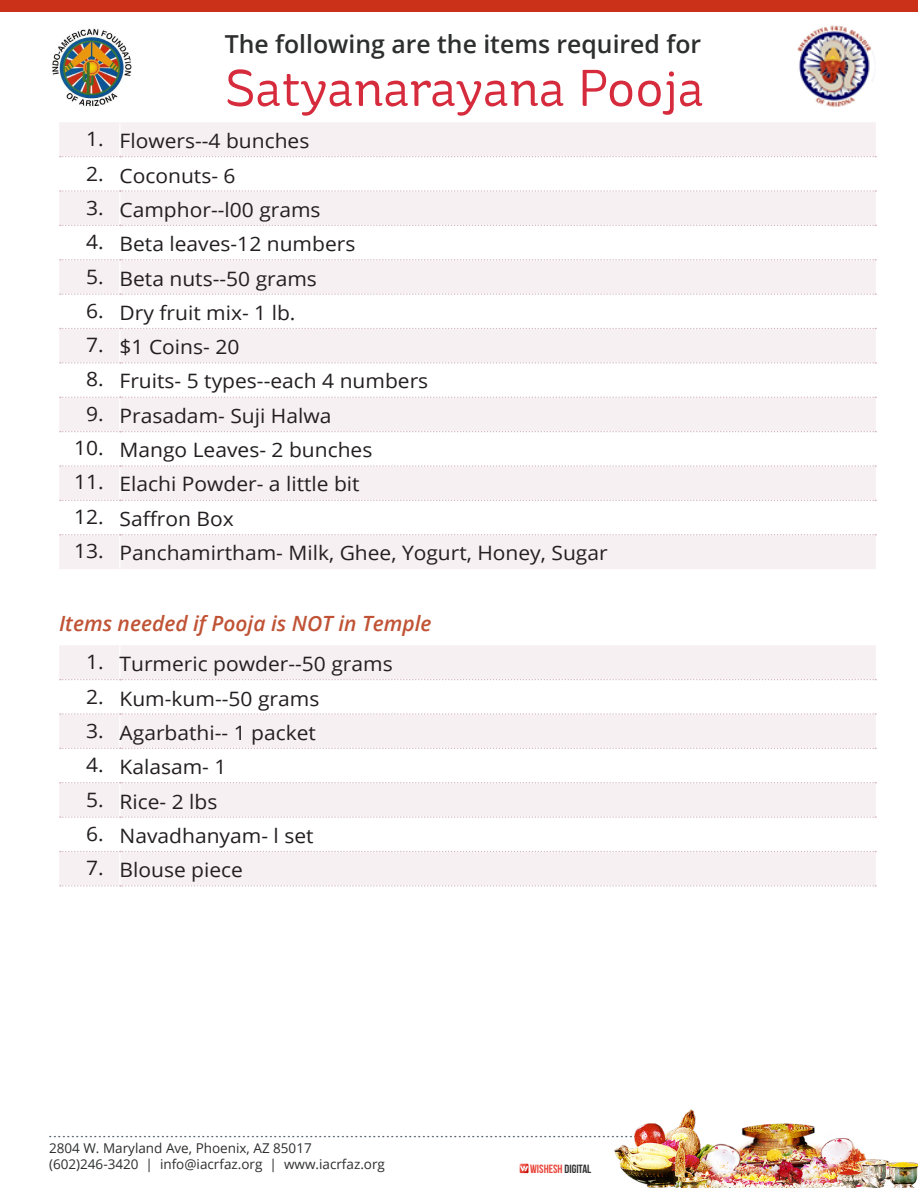
<style>
.page{position:relative;width:918px;height:1188px;background:#fff}
.page>*{position:absolute;margin:0;border:0;box-sizing:border-box;transform-origin:0 0}
.t1{font:51.6px "St Ryde";color:#d62b3d}
.t2{font:600 24.75px "Open Sans";color:#2d2e2e}
.t3{font:italic 600 21px "Open Sans";color:#c05335}
.t4{font:19.8px "Open Sans";color:#231f20;scale:1.06 1}
.t5{font:18px "Times New Roman";color:#4f5862}
.t6{font:13.5px "Open Sans";color:#2d2e2e}
.t7{font:12px "Bebas Neue";color:#e8453a}
.s1{color:#2d2e2e}
</style>
<div class="page">
<img style="left:797px;top:25px;width:77px;height:82px">
<img style="left:52px;top:28px;width:80px;height:79px">
<div style="left:0;top:0;width:918px;height:12px;background:#cb3119"></div>
<svg style="left:520px;top:1164px;width:9px;height:9px"></svg>
<img style="left:614px;top:1109px;width:304px;height:79px">
<svg style="left:59px;top:122px;width:817px;height:241px;fill:#f7f0f3"></svg>
<svg style="left:59px;top:397px;width:817px;height:172px;fill:#f7f0f3"></svg>
<hr style="left:120px;top:122px;width:1px;height:34px;background:#fff">
<hr style="left:120px;top:157px;width:1px;height:33px;background:#fff">
<hr style="left:120px;top:192px;width:1px;height:33px;background:#fff">
<svg style="left:60px;top:156px;width:816px;height:1px"></svg>
<svg style="left:60px;top:190px;width:816px;height:2px"></svg>
<svg style="left:60px;top:225px;width:816px;height:1px"></svg>
<svg style="left:60px;top:259px;width:816px;height:1px"></svg>
<svg style="left:60px;top:293px;width:816px;height:2px"></svg>
<svg style="left:60px;top:328px;width:816px;height:1px"></svg>
<svg style="left:60px;top:362px;width:816px;height:2px"></svg>
<hr style="left:120px;top:226px;width:1px;height:33px;background:#fff">
<hr style="left:120px;top:260px;width:1px;height:33px;background:#fff">
<hr style="left:120px;top:295px;width:1px;height:33px;background:#fff">
<hr style="left:120px;top:329px;width:1px;height:33px;background:#fff">
<hr style="left:120px;top:398px;width:1px;height:33px;background:#fff">
<hr style="left:120px;top:432px;width:1px;height:33px;background:#fff">
<hr style="left:120px;top:467px;width:1px;height:33px;background:#fff">
<hr style="left:120px;top:501px;width:1px;height:33px;background:#fff">
<hr style="left:120px;top:535px;width:1px;height:34px;background:#fff">
<svg style="left:60px;top:397px;width:816px;height:1px"></svg>
<svg style="left:60px;top:431px;width:816px;height:1px"></svg>
<svg style="left:60px;top:465px;width:816px;height:2px"></svg>
<svg style="left:60px;top:500px;width:816px;height:1px"></svg>
<svg style="left:60px;top:534px;width:816px;height:1px"></svg>
<svg style="left:59px;top:645px;width:817px;height:241px;fill:#f7f0f3"></svg>
<hr style="left:120px;top:645px;width:1px;height:34px;background:#fff">
<hr style="left:120px;top:680px;width:1px;height:33px;background:#fff">
<hr style="left:120px;top:715px;width:1px;height:33px;background:#fff">
<svg style="left:60px;top:679px;width:816px;height:1px"></svg>
<svg style="left:60px;top:713px;width:816px;height:2px"></svg>
<svg style="left:60px;top:748px;width:816px;height:1px"></svg>
<svg style="left:60px;top:782px;width:816px;height:1px"></svg>
<svg style="left:60px;top:816px;width:816px;height:2px"></svg>
<svg style="left:60px;top:851px;width:816px;height:1px"></svg>
<svg style="left:60px;top:885px;width:816px;height:2px"></svg>
<hr style="left:120px;top:749px;width:1px;height:33px;background:#fff">
<hr style="left:120px;top:783px;width:1px;height:33px;background:#fff">
<hr style="left:120px;top:818px;width:1px;height:33px;background:#fff">
<hr style="left:120px;top:852px;width:1px;height:33px;background:#fff">
<p class="t2" style="left:225px;top:27px;width:478px">The following are the items required for</p>
<p class="t4" style="left:86px;top:126px;width:18px">1.</p>
<p class="t4" style="left:86px;top:160px;width:18px">2.</p>
<p class="t4" style="left:86px;top:194px;width:18px">3.</p>
<p class="t4" style="left:86px;top:228px;width:18px">4.</p>
<p class="t4" style="left:86px;top:263px;width:18px">5.</p>
<p class="t4" style="left:86px;top:297px;width:18px">6.</p>
<p class="t4" style="left:86px;top:331px;width:18px">7.</p>
<p class="t4" style="left:86px;top:366px;width:18px">8.</p>
<p class="t4" style="left:86px;top:400px;width:18px">9.</p>
<p class="t4" style="left:74px;top:434px;width:29px">10.</p>
<p class="t4" style="left:74px;top:469px;width:29px">11.</p>
<p class="t4" style="left:74px;top:503px;width:29px">12.</p>
<p class="t4" style="left:74px;top:537px;width:29px">13.</p>
<p class="t1" style="left:225px;top:58px;width:481px">Satyanarayana Pooja</p>
<p class="t4" style="left:120px;top:128px;width:181px">Flowers--4 bunches</p>
<p class="t4" style="left:120px;top:162px;width:111px">Coconuts- 6</p>
<p class="t4" style="left:120px;top:196px;width:191px">Camphor--l00 grams</p>
<p class="t4" style="left:120px;top:230px;width:224px">Beta leaves-12 numbers</p>
<p class="t4" style="left:120px;top:265px;width:188px">Beta nuts--50 grams</p>
<p class="t4" style="left:120px;top:299px;width:168px">Dry fruit mix- 1 lb.</p>
<p class="t4" style="left:120px;top:333px;width:115px">$1 Coins- 20</p>
<p class="t4" style="left:120px;top:368px;width:293px">Fruits- 5 types--each 4 numbers</p>
<p class="t4" style="left:120px;top:402px;width:201px">Prasadam- Suji Halwa</p>
<p class="t4" style="left:120px;top:436px;width:240px">Mango Leaves- 2 bunches</p>
<p class="t4" style="left:120px;top:471px;width:228px">Elachi Powder- a little bit</p>
<p class="t4" style="left:120px;top:505px;width:109px">Saffron Box</p>
<p class="t4" style="left:120px;top:539px;width:462px">Panchamirtham- Milk, Ghee, Yogurt, Honey, Sugar</p>
<p class="t3" style="left:59px;top:609px;width:374px">Items needed if Pooja is NOT in Temple</p>
<p class="t4" style="left:86px;top:649px;width:18px">1.</p>
<p class="t4" style="left:86px;top:683px;width:18px">2.</p>
<p class="t4" style="left:86px;top:717px;width:18px">3.</p>
<p class="t4" style="left:86px;top:751px;width:18px">4.</p>
<p class="t4" style="left:86px;top:786px;width:18px">5.</p>
<p class="t4" style="left:86px;top:820px;width:18px">6.</p>
<p class="t4" style="left:86px;top:854px;width:18px">7.</p>
<p class="t4" style="left:120px;top:651px;width:259px">Turmeric powder--50 grams</p>
<p class="t4" style="left:120px;top:685px;width:190px">Kum-kum--50 grams</p>
<p class="t4" style="left:120px;top:719px;width:187px">Agarbathi-- 1 packet</p>
<p class="t4" style="left:120px;top:753px;width:102px">Kalasam- 1</p>
<p class="t4" style="left:120px;top:788px;width:94px">Rice- 2 lbs</p>
<p class="t4" style="left:120px;top:822px;width:185px">Navadhanyam- l set</p>
<p class="t4" style="left:120px;top:856px;width:118px">Blouse piece</p>
<p class="t5" style="left:48px;top:1119px;width:595px">....................................................................................................................................</p>
<p class="t6" style="left:49px;top:1138px;width:264px">2804 W. Maryland Ave, Phoenix, AZ 85017</p>
<p class="t6" style="left:49px;top:1155px;width:338px">(602)246-3420 | info@iacrfaz.org | www.iacrfaz.org</p>
<p class="t7" style="left:530px;top:1162px;width:63px">WISHESH <span class="s1">DIGITAL</span></p>
</div>
